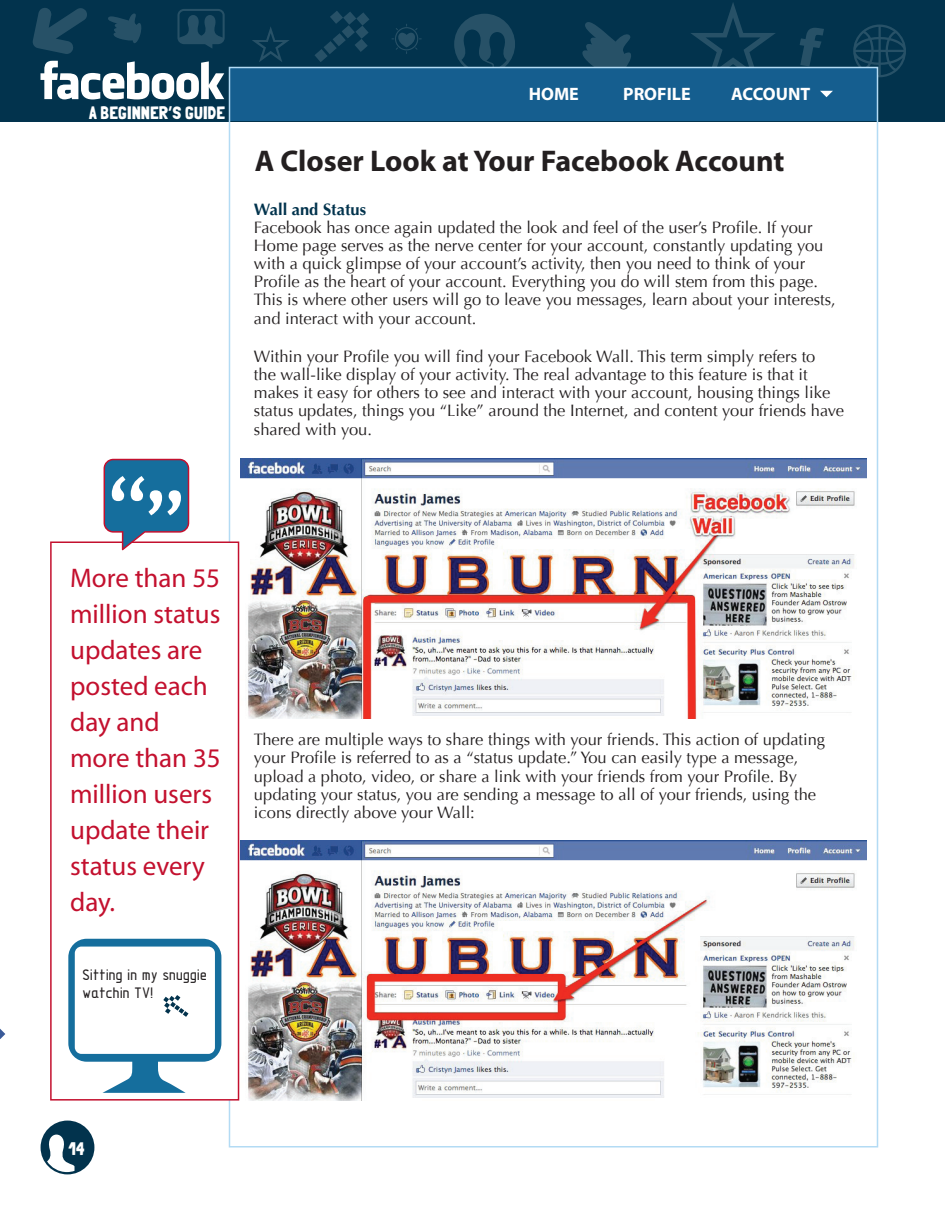
<style>
.page{position:relative;width:945px;height:1215px;background:#fff}
.page>*{position:absolute;margin:0;border:0;box-sizing:border-box;transform-origin:0 0}
.t1{font:700 30px "Myriad";color:#231f20}
.No_Spacing{font:27px/36px "Myriad";color:#c3102e}
.t2{font:700 18px "Myriad";color:#fff}
.t3{font:18px "Folk solid";color:#fff}
.t4{font:16.5px/18.1px "Optima";color:#231f20}
.t5{font:700 16.5px "Optima";color:#02334d}
.t6{font:12px/18px "Techniczna Pomoc";color:#231f20}
</style>
<div class="page">
<div style="left:0;top:0;width:932px;height:121px;background:#02334d"></div>
<svg style="left:33px;top:8px;width:54px;height:46px"></svg>
<svg style="left:853px;top:25px;width:53px;height:52px"></svg>
<svg style="left:177px;top:9px;width:48px;height:39px"></svg>
<svg style="left:315px;top:11px;width:54px;height:51px"></svg>
<svg style="left:800px;top:28px;width:24px;height:38px"></svg>
<svg style="left:392px;top:24px;width:30px;height:30px"></svg>
<svg style="left:108px;top:14px;width:34px;height:29px"></svg>
<svg style="left:690px;top:3px;width:86px;height:64px"></svg>
<svg style="left:252px;top:27px;width:37px;height:35px"></svg>
<svg style="left:454px;top:14px;width:61px;height:53px"></svg>
<svg style="left:582px;top:22px;width:49px;height:45px"></svg>
<div style="left:229px;top:68px;width:649px;height:53px;background:#155e8f"></div>
<svg style="left:41px;top:61px;width:183px;height:38px"></svg>
<svg style="left:820px;top:91px;width:13px;height:6px"></svg>
<svg style="left:41px;top:1121px;width:53px;height:53px"></svg>
<div style="left:932px;top:0;width:13px;height:121px;background:#02334d"></div>
<img style="left:241px;top:459px;width:625px;height:260px">
<div style="left:50px;top:542px;width:189px;height:559px;background:#fff;border:2px solid #c3102e"></div>
<svg style="left:0;top:1029px;width:5px;height:10px"></svg>
<img style="left:241px;top:840px;width:625px;height:261px">
<svg style="left:68px;top:939px;width:153px;height:154px"></svg>
<svg style="left:104px;top:459px;width:85px;height:91px"></svg>
<p class="t3" style="left:89px;top:102px;width:138px">A BEGINNER’S GUIDE</p>
<p class="t2" style="left:529px;top:84px;width:52px">HOME</p>
<p class="t2" style="left:623px;top:84px;width:69px">PROFILE</p>
<p class="t2" style="left:731px;top:84px;width:81px">ACCOUNT</p>
<p class="t1" style="left:255px;top:145px;width:531px">A Closer Look at Your Facebook Account</p>
<p class="t5" style="left:254px;top:199px;width:114px">Wall and Status</p>
<p class="t4" style="left:254px;top:218px;width:583px">Facebook has once again updated the look and feel of the user’s Profile. If your Home page serves as the nerve center for your account, constantly updating you with a quick glimpse of your account’s activity, then you need to think of your Profile as the heart of your account. Everything you do will stem from this page.<br>This is where other users will go to leave you messages, learn about your interests, and interact with your account.</p>
<p class="t4" style="left:254px;top:348px;width:592px">Within your Profile you will find your Facebook Wall. This term simply refers to<br>the wall-like display of your activity. The real advantage to this feature is that it makes it easy for others to see and interact with your account, housing things like status updates, things you “Like” around the Internet, and content your friends have shared with you.</p>
<p class="No_Spacing" style="left:70px;top:561px;width:152px">More than 55 million status updates are posted each day and more than 35 million users update their status every day.</p>
<p class="t6" style="left:83px;top:966px;width:126px">Sitting in my snuggie watchin TV!</p>
<p class="t4" style="left:254px;top:731px;width:573px">There are multiple ways to share things with your friends. This action of updating your Profile is referred to as a “status update.” You can easily type a message, upload a photo, video, or share a link with your friends from your Profile. By updating your status, you are sending a message to all of your friends, using the icons directly above your Wall:</p>
<p class="t3" style="left:68px;top:1138px;width:18px">14</p>
</div>
